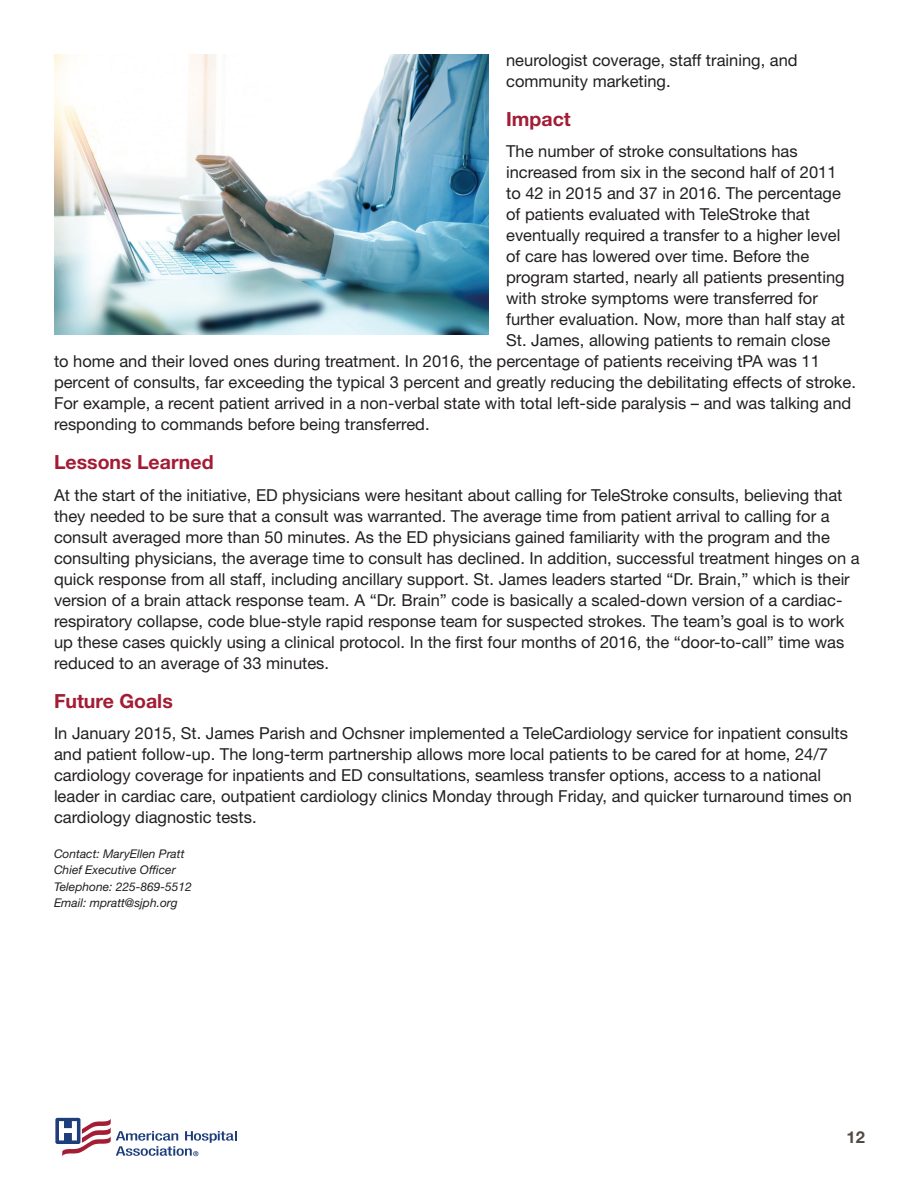
<style>
.page{position:relative;width:918px;height:1188px;background:#fff}
.page>*{position:absolute;margin:0;border:0;box-sizing:border-box;transform-origin:0 0}
.t1{font:700 19.5px "Helvetica Neue LT Std";color:#a31c34}
.t2{font:16.5px/21px "Helvetica Neue LT Std";color:#231f20}
.t3{font:700 16.5px "Helvetica Neue LT Std";color:#524a47}
.t4{font:italic 12px/16.5px "Helvetica Neue LT Std";color:#231f20}
</style>
<div class="page">
<svg style="left:55px;top:1117px;width:182px;height:40px"></svg>
<img style="left:54px;top:54px;width:434px;height:281px">
<p class="t2" style="left:506px;top:49px;width:293px">neurologist coverage, staff training, and community marketing.</p>
<p class="t1" style="left:506px;top:107px;width:66px">Impact</p>
<p class="t2" style="left:506px;top:141px;width:293px">The number of stroke consultations has</p>
<p class="t2" style="left:506px;top:162px;width:332px">increased from six in the second half of 2011</p>
<p class="t2" style="left:506px;top:183px;width:336px">to 42 in 2015 and 37 in 2016. The percentage</p>
<p class="t2" style="left:506px;top:204px;width:305px">of patients evaluated with TeleStroke that</p>
<p class="t2" style="left:506px;top:225px;width:336px">eventually required a transfer to a higher level</p>
<p class="t2" style="left:506px;top:246px;width:305px">of care has lowered over time. Before the</p>
<p class="t2" style="left:506px;top:267px;width:340px">program started, nearly all patients presenting</p>
<p class="t2" style="left:506px;top:288px;width:313px">with stroke symptoms were transferred for</p>
<p class="t2" style="left:506px;top:309px;width:340px">further evaluation. Now, more than half stay at</p>
<p class="t2" style="left:506px;top:330px;width:326px">St. James, allowing patients to remain close</p>
<p class="t2" style="left:54px;top:351px;width:767px">to home and their loved ones during treatment. In 2016, the percentage of patients receiving tPA was 11</p>
<p class="t2" style="left:54px;top:372px;width:803px">percent of consults, far exceeding the typical 3 percent and greatly reducing the debilitating effects of stroke.</p>
<p class="t2" style="left:54px;top:393px;width:799px">For example, a recent patient arrived in a non-verbal state with total left-side paralysis – and was talking and</p>
<p class="t2" style="left:54px;top:414px;width:377px">responding to commands before being transferred.</p>
<p class="t1" style="left:54px;top:450px;width:161px">Lessons Learned</p>
<p class="t2" style="left:54px;top:484px;width:807px">At the start of the initiative, ED physicians were hesitant about calling for TeleStroke consults, believing that they needed to be sure that a consult was warranted. The average time from patient arrival to calling for a consult averaged more than 50 minutes. As the ED physicians gained familiarity with the program and the consulting physicians, the average time to consult has declined. In addition, successful treatment hinges on a quick response from all staff, including ancillary support. St. James leaders started “Dr. Brain,” which is their version of a brain attack response team. A “Dr. Brain” code is basically a scaled-down version of a cardiac&shy;respiratory collapse, code blue-style rapid response team for suspected strokes. The team’s goal is to work up these cases quickly using a clinical protocol. In the first four months of 2016, the “door-to-call” time was reduced to an average of 33 minutes.</p>
<p class="t1" style="left:54px;top:689px;width:120px">Future Goals</p>
<p class="t2" style="left:54px;top:723px;width:800px">In January 2015, St. James Parish and Ochsner implemented a TeleCardiology service for inpatient consults and patient follow-up. The long-term partnership allows more local patients to be cared for at home, 24/7 cardiology coverage for inpatients and ED consultations, seamless transfer options, access to a national leader in cardiac care, outpatient cardiology clinics Monday through Friday, and quicker turnaround times on cardiology diagnostic tests.</p>
<p class="t4" style="left:54px;top:845px;width:139px">Contact: MaryEllen Pratt<br>Chief Executive Officer<br>Telephone: 225-869-5512<br>Email: mpratt@sjph.org</p>
<p class="t3" style="left:847px;top:1127px;width:20px">12</p>
</div>
